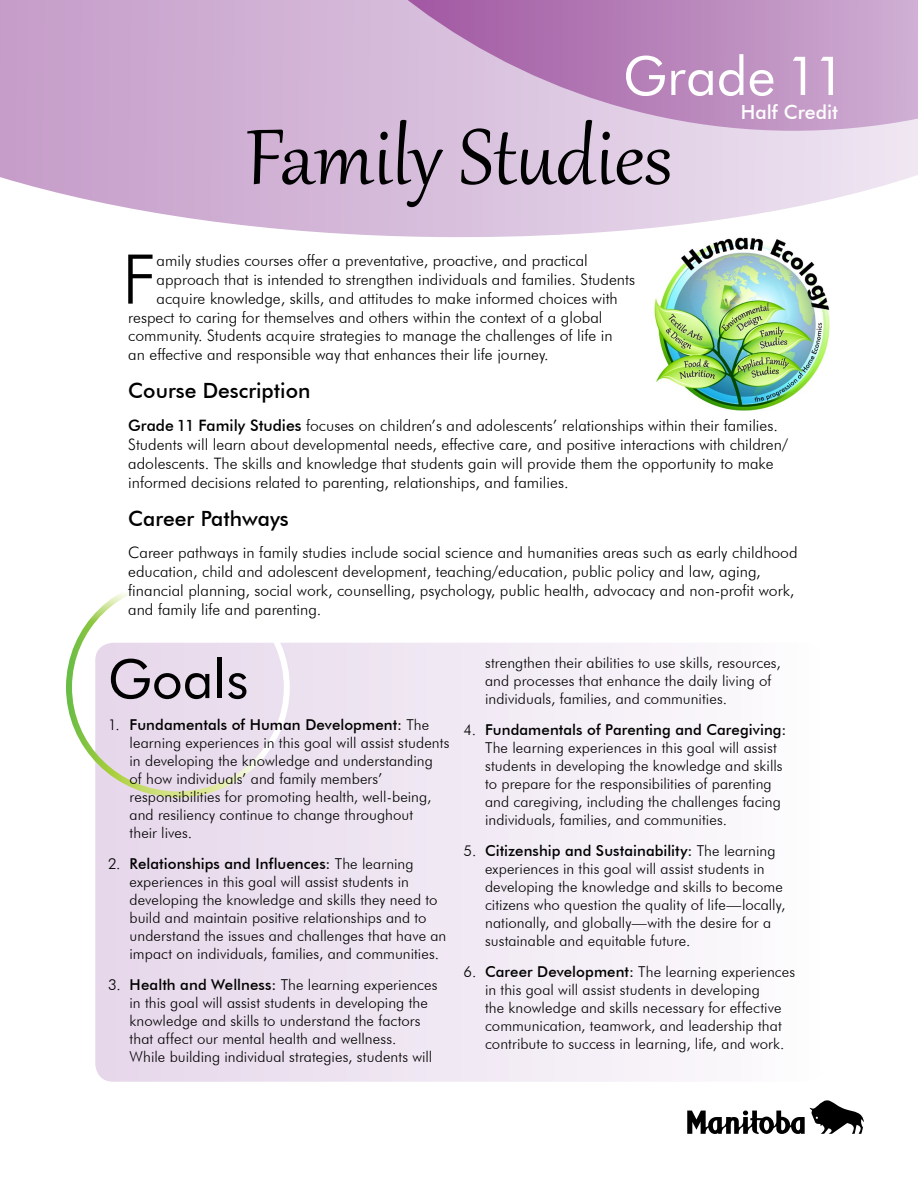
<style>
.page{position:relative;width:918px;height:1188px;background:#fff}
.page>*{position:absolute;margin:0;border:0;box-sizing:border-box;transform-origin:0 0}
.t1{font:96px "Gabriola";color:#000}
.paragraph_-_1{font:300 68.7px "Futura BT";color:#000}
.Head-goals{font:54px "Futura BT";color:#fff}
.Head-goals-2{font:54px "Futura BT";color:#000}
.Head_-_desc{font:500 21px "Futura BT";color:#000}
.Head-goals-3{font:500 19.5px "Futura BT";color:#fff}
.paragraph_-_1_no_dro{font:300 15.75px/18.9px "Futura BT";color:#000}
.paragraph_-_1-2{font:300 15.75px "Futura BT";color:#000}
.Numbers_List_A___06{font:300 15px/18px "Futura BT";letter-spacing:.005em;color:#000}
.s1{font-weight:500}
</style>
<div class="page">
<svg style="left:0;top:0;width:918px;height:237px;background:#dbc4df"></svg>
<svg style="left:165px;top:0;width:753px;height:132px;background:#c8a2cb"></svg>
<svg style="left:95px;top:643px;width:588px;height:439px"></svg>
<div style="left:66px;top:577px;width:224px;height:221px;border:6px solid #fff;border-radius:50%"></div>
<img style="left:646px;top:233px;width:191px;height:178px">
<svg style="left:687px;top:1100px;width:177px;height:34px"></svg>
<p class="Head-goals" style="left:623px;top:43px;width:224px">Grade 11</p>
<p class="t1" style="left:246px;top:94px;width:427px">Family Studies</p>
<p class="Head-goals-3" style="left:741px;top:100px;width:99px">Half Credit</p>
<p class="paragraph_-_1" style="left:122px;top:237px;width:36px">F</p>
<p class="paragraph_-_1-2" style="left:157px;top:251px;width:433px">amily studies courses offer a preventative, proactive, and practical</p>
<p class="paragraph_-_1-2" style="left:157px;top:270px;width:480px">approach that is intended to strengthen individuals and families. Students</p>
<p class="paragraph_-_1-2" style="left:157px;top:288px;width:463px">acquire knowledge, skills, and attitudes to make informed choices with</p>
<p class="paragraph_-_1-2" style="left:128px;top:307px;width:476px">respect to caring for themselves and others within the context of a global</p>
<p class="paragraph_-_1-2" style="left:128px;top:326px;width:486px">community. Students acquire strategies to manage the challenges of life in</p>
<p class="paragraph_-_1-2" style="left:128px;top:345px;width:422px">an effective and responsible way that enhances their life journey.</p>
<p class="Head_-_desc" style="left:128px;top:378px;width:184px">Course Description</p>
<p class="paragraph_-_1_no_dro" style="left:128px;top:416px;width:662px"><span class="s1">Grade 11 Family Studies</span> focuses on children’s and adolescents’ relationships within their families.<br>Students will learn about developmental needs, effective care, and positive interactions with children/ adolescents. The skills and knowledge that students gain will provide them the opportunity to make informed decisions related to parenting, relationships, and families.</p>
<p class="Head_-_desc" style="left:128px;top:506px;width:162px">Career Pathways</p>
<p class="paragraph_-_1_no_dro" style="left:128px;top:543px;width:671px">Career pathways in family studies include social science and humanities areas such as early childhood education, child and adolescent development, teaching/education, public policy and law, aging, financial planning, social work, counselling, psychology, public health, advocacy and non-profit work, and family life and parenting.</p>
<p class="Head-goals-2" style="left:108px;top:646px;width:142px">Goals</p>
<p class="Numbers_List_A___06" style="left:130px;top:716px;width:321px;text-indent:-22px">1. <span class="s1">Fundamentals of Human Development:</span> The learning experiences in this goal will assist students in developing the knowledge and understanding<br>of how individuals’ and family members’ responsibilities for promoting health, well-being, and resiliency continue to change throughout<br>their lives.</p>
<p class="Numbers_List_A___06" style="left:130px;top:855px;width:318px;text-indent:-22px">2. <span class="s1">Relationships and Influences:</span> The learning experiences in this goal will assist students in developing the knowledge and skills they need to build and maintain positive relationships and to understand the issues and challenges that have an impact on individuals, families, and communities.</p>
<p class="Numbers_List_A___06" style="left:130px;top:976px;width:309px;text-indent:-22px">3. <span class="s1">Health and Wellness:</span> The learning experiences in this goal will assist students in developing the knowledge and skills to understand the factors that affect our mental health and wellness.<br>While building individual strategies, students will</p>
<p class="Numbers_List_A___06" style="left:485px;top:654px;width:297px">strengthen their abilities to use skills, resources, and processes that enhance the daily living of individuals, families, and communities.</p>
<p class="Numbers_List_A___06" style="left:485px;top:721px;width:303px;text-indent:-22px">4. <span class="s1">Fundamentals of Parenting and Caregiving:<br></span>The learning experiences in this goal will assist students in developing the knowledge and skills to prepare for the responsibilities of parenting and caregiving, including the challenges facing individuals, families, and communities.</p>
<p class="Numbers_List_A___06" style="left:485px;top:842px;width:302px;text-indent:-22px">5. <span class="s1">Citizenship and Sustainability:</span> The learning experiences in this goal will assist students in developing the knowledge and skills to become citizens who question the quality of life—locally, nationally, and globally—with the desire for a sustainable and equitable future.</p>
<p class="Numbers_List_A___06" style="left:485px;top:963px;width:312px;text-indent:-22px">6. <span class="s1">Career Development:</span> The learning experiences in this goal will assist students in developing<br>the knowledge and skills necessary for effective communication, teamwork, and leadership that contribute to success in learning, life, and work.</p>
</div>
